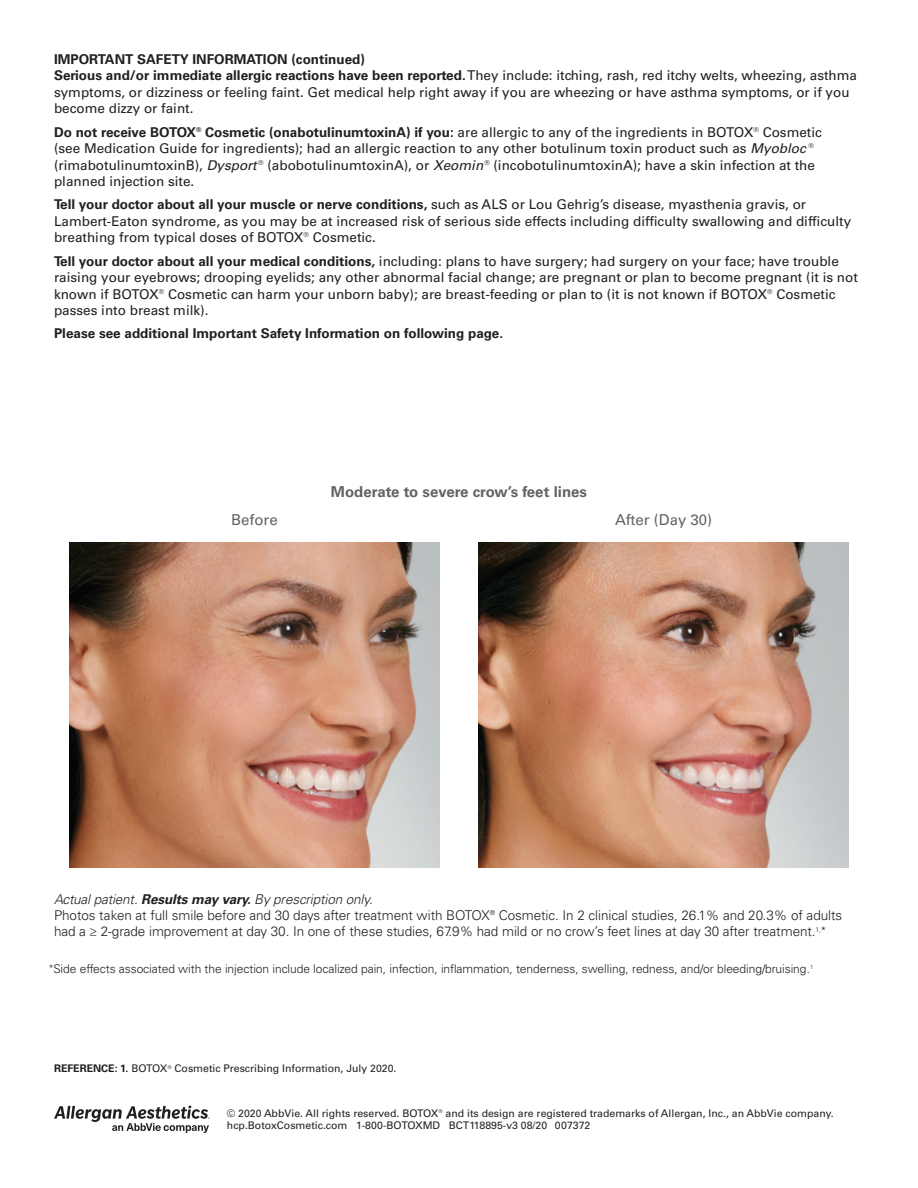
<style>
.page{position:relative;width:918px;height:1188px;background:#fff}
.page>*{position:absolute;margin:0;border:0;box-sizing:border-box;transform-origin:0 0}
.t1{font:700 15px "Univers LT Std";color:#636366}
.t2{font:15px "Univers LT Std";color:#636366}
.t3{font:13.5px/16.5px "Univers LT Std";color:#231f20}
.t4{font:300 13.5px/16.2px "Univers LT Std";letter-spacing:-.005em;color:#231f20}
.t5{font:700 13.5px "Univers LT Std";color:#231f20}
.t6{font:300 12px "Univers LT Std";letter-spacing:-.005em;color:#231f20}
.t7{font:10.5px/12.6px "Univers LT Std";color:#231f20}
.s1{font-weight:700}
.s2{font-style:italic}
.s3{font-weight:700;font-style:italic}
.s4{font-family:"Helvetica Neue LT Std"}
</style>
<div class="page">
<svg style="left:54px;top:1106px;width:156px;height:27px"></svg>
<img style="left:69px;top:542px;width:371px;height:325px">
<img style="left:478px;top:542px;width:371px;height:325px">
<p class="t3" style="left:54px;top:51px;width:805px"><span class="s1">IMPORTANT SAFETY INFORMATION (continued)<br>Serious and/or immediate allergic reactions have been reported.</span> They include: itching, rash, red itchy welts, wheezing, asthma symptoms, or dizziness or feeling faint. Get medical help right away if you are wheezing or have asthma symptoms, or if you become dizzy or faint.</p>
<p class="t3" style="left:54px;top:124px;width:769px"><span class="s1">Do not receive BOTOX</span><sup>®</sup> <span class="s1">Cosmetic (onabotulinumtoxinA) if you:</span> are allergic to any of the ingredients in BOTOX<sup>®</sup> Cosmetic (see Medication Guide for ingredients); had an allergic reaction to any other botulinum toxin product such as <span class="s2">Myobloc</span> <sup>® </sup>(rimabotulinumtoxinB), <span class="s2">Dysport</span> <sup>®</sup> (abobotulinumtoxinA), or <span class="s2">Xeomin</span> <sup>®</sup> (incobotulinumtoxinA); have a skin infection at the planned injection site.</p>
<p class="t3" style="left:54px;top:196px;width:799px"><span class="s1">Tell your doctor about all your muscle or nerve conditions,</span> such as ALS or Lou Gehrig’s disease, myasthenia gravis, or<br>Lambert-Eaton syndrome, as you may be at increased risk of serious side effects including difficulty swallowing and difficulty breathing from typical doses of BOTOX<sup>®</sup> Cosmetic.</p>
<p class="t3" style="left:54px;top:253px;width:805px"><span class="s1">Tell your doctor about all your medical conditions,</span> including: plans to have surgery; had surgery on your face; have trouble raising your eyebrows; drooping eyelids; any other abnormal facial change; are pregnant or plan to become pregnant (it is not known if BOTOX<sup>®</sup> Cosmetic can harm your unborn baby); are breast-feeding or plan to (it is not known if BOTOX<sup>®</sup> Cosmetic passes into breast milk).</p>
<p class="t5" style="left:54px;top:326px;width:451px">Please see additional Important Safety Information on following page.</p>
<p class="t1" style="left:331px;top:483px;width:258px">Moderate to severe crow’s feet lines</p>
<p class="t2" style="left:231px;top:511px;width:48px">Before</p>
<p class="t2" style="left:615px;top:511px;width:99px">After (Day 30)</p>
<p class="t4" style="left:54px;top:891px;width:790px"><span class="s2">Actual patient.</span> <span class="s3">Results may vary.</span> <span class="s2">By prescription only.<br></span>Photos taken at full smile before and 30 days after treatment with BOTOX<sup>®</sup> Cosmetic. In 2 clinical studies, 26.1% and 20.3% of adults had a ≥ 2-grade improvement at day 30. In one of these studies, 67.9% had mild or no crow’s feet lines at day 30 after treatment.<sup>1,</sup><span class="s4">*</span></p>
<p class="t6" style="left:49px;top:962px;width:766px"><span class="s4">*</span>Side effects associated with the injection include localized pain, infection, inflammation, tenderness, swelling, redness, and/or bleeding/bruising.<sup>1</sup></p>
<p class="t7" style="left:54px;top:1062px;width:344px"><span class="s1">REFERENCE: 1.</span> BOTOX<sup>®</sup> Cosmetic Prescribing Information, July 2020.</p>
<p class="t7" style="left:227px;top:1107px;width:608px">© 2020 AbbVie. All rights reserved. BOTOX<sup>®</sup> and its design are registered trademarks of Allergan, Inc., an AbbVie company. hcp.BotoxCosmetic.com 1-800-BOTOXMD BCT118895-v3 08/20 007372</p>
</div>
